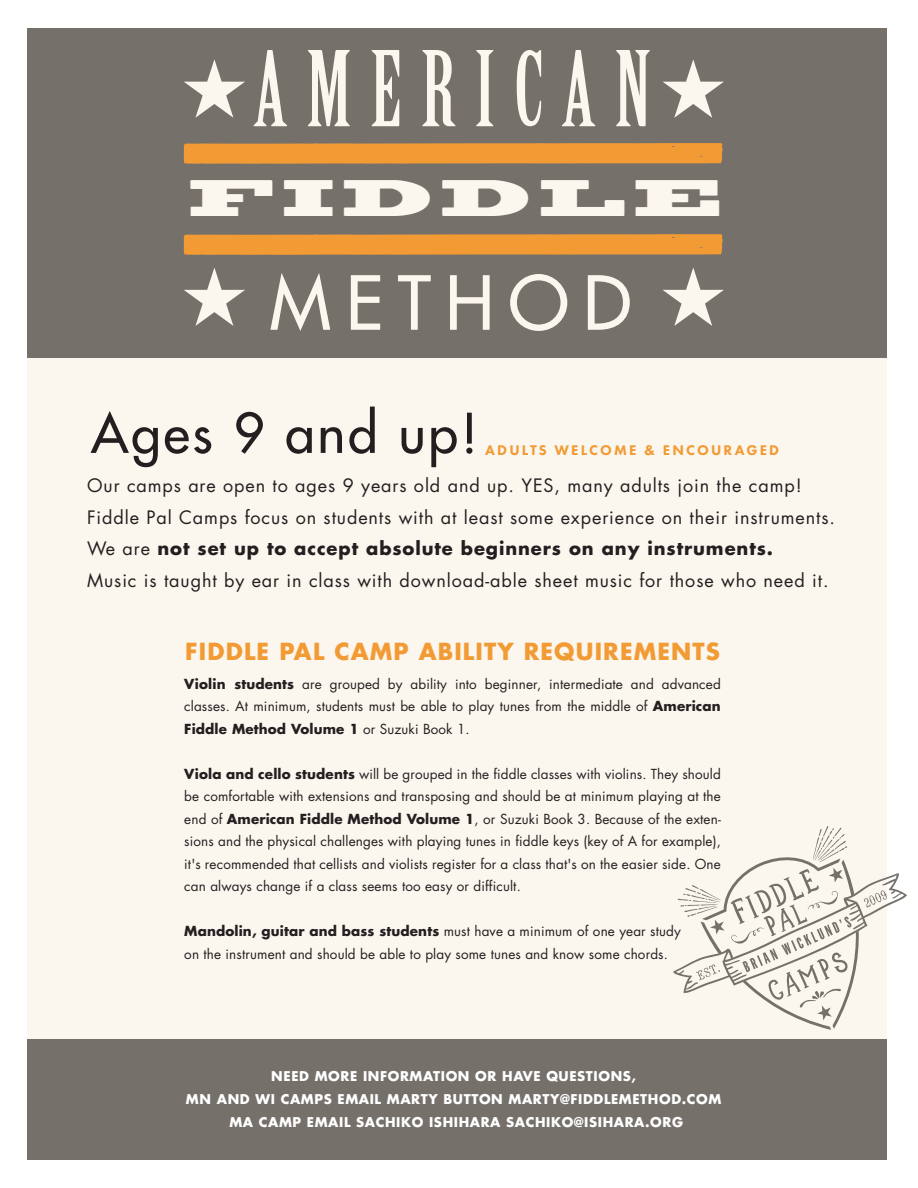
<style>
.page{position:relative;width:918px;height:1188px;background:#fff}
.page>*{position:absolute;margin:0;border:0;box-sizing:border-box;transform-origin:0 0}
.t1{font:101.7px "Birch";letter-spacing:.19em;color:#fbf6ee}
.t2{font:72.45px "Futura";letter-spacing:.2em;color:#fbf6ee}
.t3{font:53.4px "Futura";letter-spacing:.05em;color:#231f20}
.t4{font:47.85px "Blackoak";letter-spacing:.2em;color:#fbf6ee}
.t5{font:700 22.95px "Futura";letter-spacing:.05em;color:#f29b35}
.t6{font:18px/31.5px "Futura";letter-spacing:.05em;color:#231f20}
.t7{font:800 14.55px "Futura PT";letter-spacing:.15em;color:#f29b35}
.t8{font:13.5px/22.5px "Futura";letter-spacing:.01em;color:#231f20;text-align:justify}
.t9{font:700 13.2px/23.2px "Futura";letter-spacing:.045em;color:#fff;text-align:center}
.s1{font-weight:700}
</style>
<div class="page">
<div style="left:27px;top:356px;width:860px;height:691px;background:#fbf6ee"></div>
<div style="left:27px;top:29px;width:860px;height:329px;background:#76706b"></div>
<div style="left:27px;top:1039px;width:860px;height:121px;background:#76706b"></div>
<svg style="left:184px;top:268px;width:61px;height:58px"></svg>
<svg style="left:663px;top:268px;width:61px;height:58px"></svg>
<svg style="left:184px;top:59px;width:61px;height:59px"></svg>
<svg style="left:663px;top:59px;width:61px;height:59px"></svg>
<svg style="left:184px;top:143px;width:539px;height:21px;background:#ec9937"></svg>
<svg style="left:184px;top:234px;width:539px;height:21px;background:#ec9837"></svg>
<svg style="left:673px;top:826px;width:234px;height:204px"></svg>
<h1 class="t1" style="left:253px;top:36px;width:399px">AMERICAN</h1>
<h3 class="t4" style="left:190px;top:167px;width:532px">FIDDLE</h3>
<h2 class="t2" style="left:270px;top:258px;width:363px">METHOD</h2>
<h3 class="t3" style="left:91px;top:400px;width:388px">Ages 9 and up!</h3>
<p class="t7" style="left:485px;top:441px;width:296px">ADULTS WELCOME &amp; ENCOURAGED</p>
<p class="t6" style="left:87px;top:470px;width:749px">Our camps are open to ages 9 years old and up. YES, many adults join the camp!<br>Fiddle Pal Camps focus on students with at least some experience on their instruments.<br>We are <span class="s1">not set up to accept absolute beginners on any instruments.<br></span>Music is taught by ear in class with download-able sheet music for those who need it.</p>
<h3 class="t5" style="left:185px;top:636px;width:536px">FIDDLE PAL CAMP ABILITY REQUIREMENTS</h3>
<p class="t8" style="left:184px;top:673px;width:538px"><span class="s1">Violin students</span> are grouped by ability into beginner, intermediate and advanced classes. At minimum, students must be able to play tunes from the middle of <span class="s1">American Fiddle Method Volume 1</span> or Suzuki Book 1.</p>
<p class="t8" style="left:184px;top:763px;width:538px"><span class="s1">Viola and cello students</span> will be grouped in the fiddle classes with violins. They should be comfortable with extensions and transposing and should be at minimum playing at the end of <span class="s1">American Fiddle Method Volume 1</span>, or Suzuki Book 3. Because of the exten&shy;sions and the physical challenges with playing tunes in fiddle keys (key of A for example), it's recommended that cellists and violists register for a class that's on the easier side. One can always change if a class seems too easy or difficult.</p>
<p class="t8" style="left:184px;top:920px;width:498px"><span class="s1">Mandolin, guitar and bass students</span> must have a minimum of one year study on the instrument and should be able to play some tunes and know some chords.</p>
<p class="t9" style="left:186px;top:1064px;width:537px">NEED MORE INFORMATION OR HAVE QUESTIONS,<br>MN AND WI CAMPS EMAIL MARTY BUTTON MARTY@FIDDLEMETHOD.COM<br>MA CAMP EMAIL SACHIKO ISHIHARA SACHIKO@ISIHARA.ORG</p>
</div>
